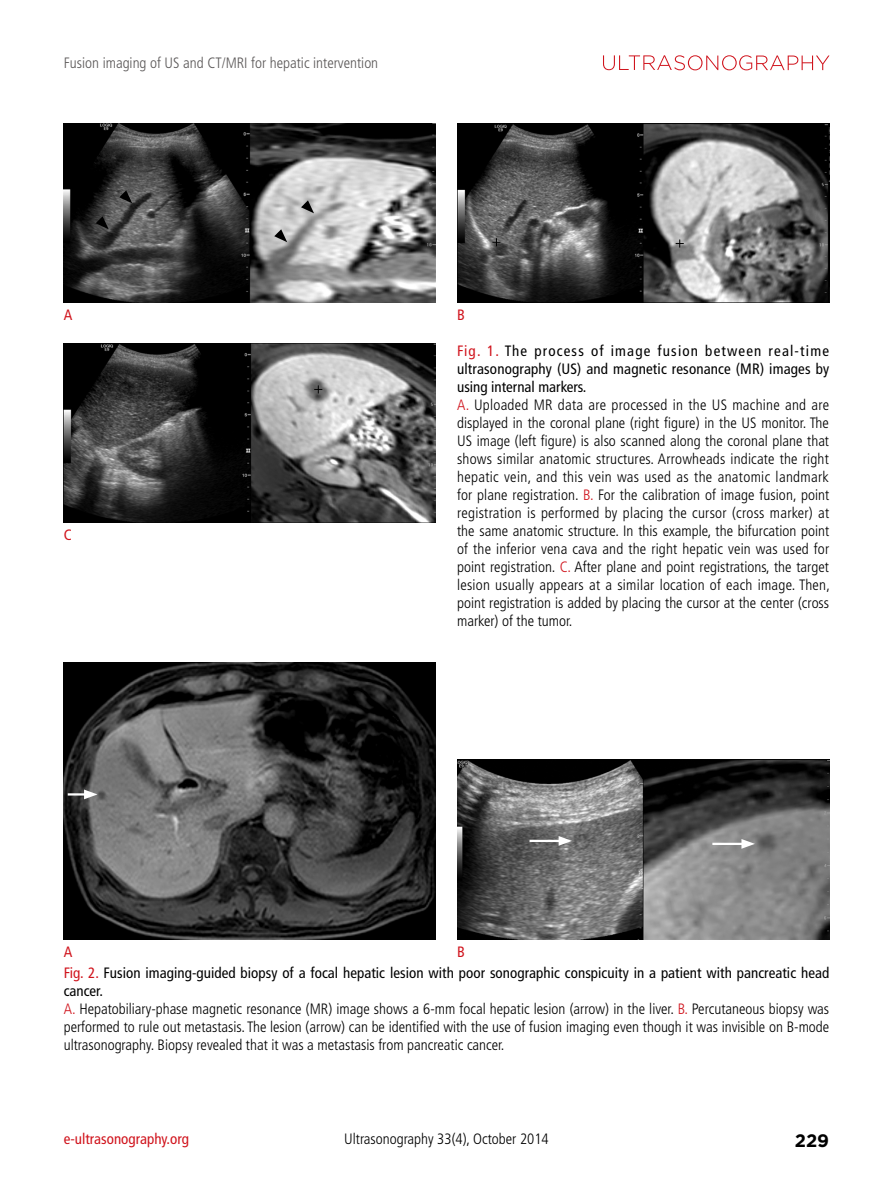
<style>
.page{position:relative;width:893px;height:1191px;background:#fff}
.page>*{position:absolute;margin:0;border:0;box-sizing:border-box;transform-origin:0 0}
.t1{font:700 18px "Gotham";color:#000}
.t2{font:300 condensed 15px/18px "Frutiger LT Std";color:#000}
.t3{font:300 condensed 15px "Frutiger LT Std";color:#5a5757}
.t4{font:condensed 15px "Frutiger LT Std";color:#d0131c}
.s1{font-weight:400;color:#d0131c}
.s2{font-weight:400}
.s3{color:#d0131c}
</style>
<div class="page">
<svg style="left:603px;top:55px;width:226px;height:15px"></svg>
<img style="left:64px;top:123px;width:372px;height:179px">
<img style="left:457px;top:123px;width:372px;height:179px">
<img style="left:64px;top:343px;width:372px;height:179px">
<svg style="left:301px;top:200px;width:13px;height:13px"></svg>
<svg style="left:119px;top:190px;width:13px;height:13px"></svg>
<svg style="left:274px;top:229px;width:13px;height:13px"></svg>
<svg style="left:96px;top:216px;width:13px;height:13px"></svg>
<svg style="left:492px;top:238px;width:8px;height:8px"></svg>
<svg style="left:314px;top:385px;width:8px;height:8px"></svg>
<svg style="left:676px;top:239px;width:8px;height:8px"></svg>
<img style="left:64px;top:662px;width:372px;height:277px">
<img style="left:457px;top:759px;width:372px;height:180px">
<hr style="left:68px;top:793px;width:20px;height:2px;background:#fff">
<svg style="left:84px;top:789px;width:13px;height:10px"></svg>
<hr style="left:529px;top:839px;width:34px;height:3px;background:#fff">
<svg style="left:559px;top:836px;width:13px;height:9px"></svg>
<hr style="left:712px;top:842px;width:34px;height:3px;background:#fff">
<svg style="left:741px;top:839px;width:14px;height:9px"></svg>
<p class="t3" style="left:64px;top:54px;width:316px">Fusion imaging of US and CT/MRI for hepatic intervention</p>
<p class="t4" style="left:64px;top:306px;width:10px">A</p>
<p class="t4" style="left:457px;top:306px;width:9px">B</p>
<p class="t2" style="left:457px;top:342px;width:374px"><span class="s1">Fig. 1.</span> <span class="s2">The process of image fusion between real-time ultrasonography (US) and magnetic resonance (MR) images by using internal markers.<br></span><span class="s3">A.</span> Uploaded MR data are processed in the US machine and are displayed in the coronal plane (right figure) in the US monitor. The US image (left figure) is also scanned along the coronal plane that shows similar anatomic structures. Arrowheads indicate the right hepatic vein, and this vein was used as the anatomic landmark for plane registration. <span class="s3">B.</span> For the calibration of image fusion, point registration is performed by placing the cursor (cross marker) at the same anatomic structure. In this example, the bifurcation point of the inferior vena cava and the right hepatic vein was used for point registration. <span class="s3">C.</span> After plane and point registrations, the target lesion usually appears at a similar location of each image. Then, point registration is added by placing the cursor at the center (cross marker) of the tumor.</p>
<p class="t4" style="left:64px;top:526px;width:10px">C</p>
<p class="t4" style="left:64px;top:943px;width:10px">A</p>
<p class="t4" style="left:457px;top:943px;width:9px">B</p>
<p class="t2" style="left:64px;top:964px;width:767px"><span class="s1">Fig. 2.</span> <span class="s2">Fusion imaging-guided biopsy of a focal hepatic lesion with poor sonographic conspicuity in a patient with pancreatic head cancer.<br></span><span class="s3">A.</span> Hepatobiliary-phase magnetic resonance (MR) image shows a 6-mm focal hepatic lesion (arrow) in the liver. <span class="s3">B.</span> Percutaneous biopsy was performed to rule out metastasis. The lesion (arrow) can be identified with the use of fusion imaging even though it was invisible on B-mode ultrasonography. Biopsy revealed that it was a metastasis from pancreatic cancer.</p>
<p class="t4" style="left:64px;top:1130px;width:127px">e-ultrasonography.org</p>
<p class="t2" style="left:344px;top:1130px;width:206px">Ultrasonography 33(4), October 2014</p>
<p class="t1" style="left:795px;top:1130px;width:36px">229</p>
</div>
